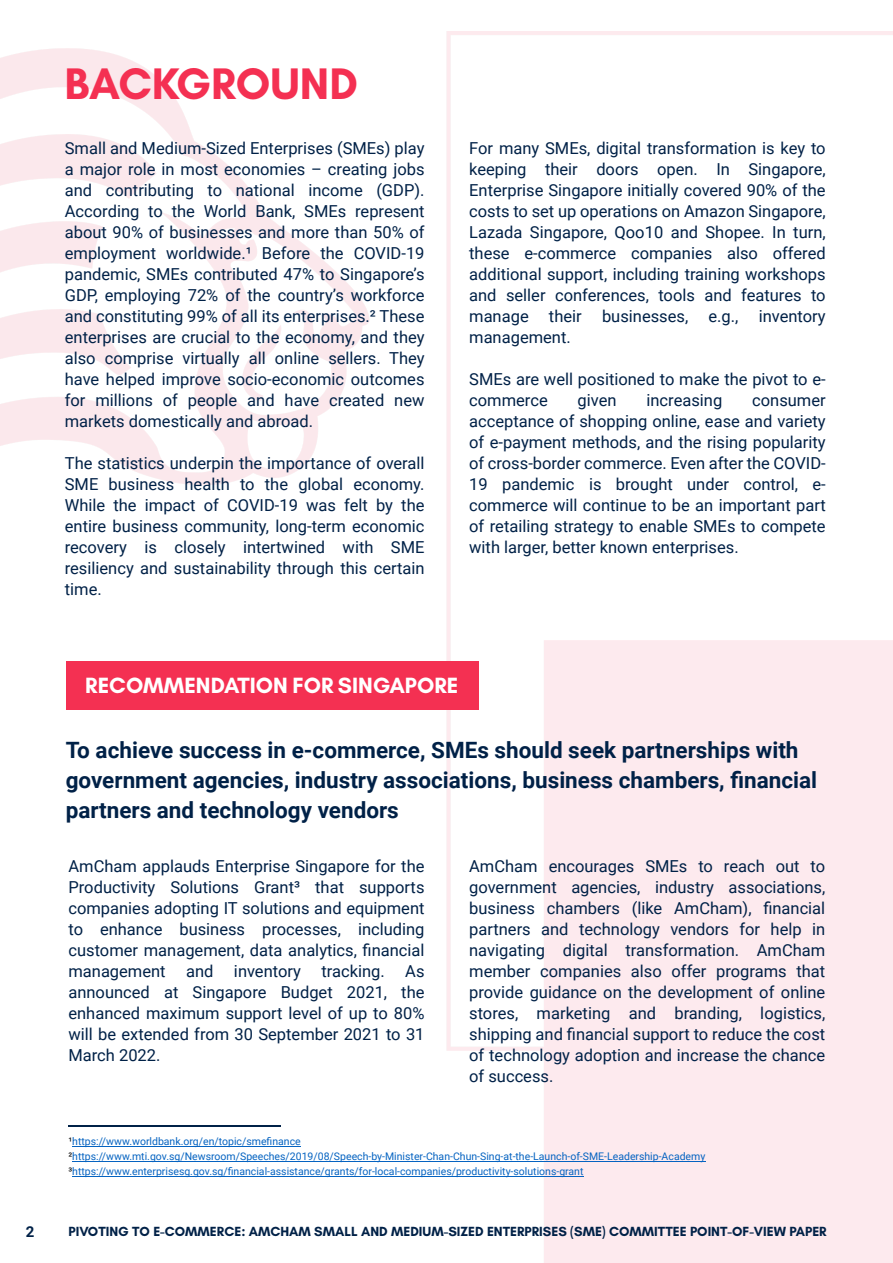
<style>
.page{position:relative;width:893px;height:1263px;background:#fff}
.page>*{position:absolute;margin:0;border:0;box-sizing:border-box;transform-origin:0 0}
.t1{font:700 45px "Glacial Indifference";color:#f43052}
.t2{font:700 22.5px/30px "Roboto";color:#002147}
.t3{font:700 22.5px "Glacial Indifference";color:#fff}
.t4{font:16.5px/21px "Roboto";color:#002147;text-align:justify}
.t5{font:700 15px "Roboto";color:#002147}
.t6{font:700 13.5px "Glacial Indifference";color:#002147}
.t7{font:10.5px/15px "Roboto";color:#0563c1}
.s1{color:#000}
</style>
<div class="page">
<img style="left:0;top:31px;width:893px;height:1232px">
<div style="left:66px;top:661px;width:413px;height:49px;background:#f43052"></div>
<hr style="left:72px;top:1146px;width:229px;height:1px;background:#0563c1">
<hr style="left:72px;top:1161px;width:633px;height:1px;background:#0563c1">
<hr style="left:72px;top:1176px;width:511px;height:1px;background:#0563c1">
<hr style="left:68px;top:1125px;width:213px;height:2px;background:#002147">
<h1 class="t1" style="left:64px;top:65px;width:295px">BACKGROUND</h1>
<p class="t4" style="left:65px;top:139px;width:361px">Small and Medium-Sized Enterprises (SMEs) play a major role in most economies – creating jobs and contributing to national income (GDP).<br>According to the World Bank, SMEs represent about 90% of businesses and more than 50% of employment worldwide.¹ Before the COVID-19 pandemic, SMEs contributed 47% to Singapore’s GDP, employing 72% of the country’s workforce and constituting 99% of all its enterprises.² These enterprises are crucial to the economy, and they also comprise virtually all online sellers. They have helped improve socio-economic outcomes for millions of people and have created new markets domestically and abroad.</p>
<p class="t4" style="left:65px;top:454px;width:361px">The statistics underpin the importance of overall SME business health to the global economy.<br>While the impact of COVID-19 was felt by the entire business community, long-term economic recovery is closely intertwined with SME resiliency and sustainability through this certain time.</p>
<p class="t4" style="left:469px;top:139px;width:358px">For many SMEs, digital transformation is key to keeping their doors open. In Singapore, Enterprise Singapore initially covered 90% of the costs to set up operations on Amazon Singapore, Lazada Singapore, Qoo10 and Shopee. In turn, these e-commerce companies also offered additional support, including training workshops and seller conferences, tools and features to manage their businesses, e.g., inventory management.</p>
<p class="t4" style="left:469px;top:370px;width:358px">SMEs are well positioned to make the pivot to e&shy;commerce</p>
<p class="t4" style="left:578px;top:391px;width:40px">given</p>
<p class="t4" style="left:646px;top:391px;width:77px">increasing</p>
<p class="t4" style="left:469px;top:391px;width:358px;text-indent:283px">consumer acceptance of shopping online, ease and variety of e-payment methods, and the rising popularity of cross-border commerce. Even after the COVID-19 pandemic is brought under control, e&shy;commerce will continue to be an important part of retailing strategy to enable SMEs to compete with larger, better known enterprises.</p>
<p class="t5" style="left:26px;top:1226px;width:10px">2</p>
<h2 class="t3" style="left:85px;top:676px;width:375px">RECOMMENDATION FOR SINGAPORE</h2>
<h2 class="t2" style="left:66px;top:737px;width:753px">To achieve success in e-commerce, SMEs should seek partnerships with government agencies, industry associations, business chambers, financial partners and technology vendors</h2>
<p class="t4" style="left:68px;top:858px;width:358px">AmCham applauds Enterprise Singapore for the Productivity Solutions Grant³ that supports companies adopting IT solutions and equipment to enhance business processes, including customer management, data analytics, financial management and inventory tracking. As announced at Singapore Budget 2021, the enhanced maximum support level of up to 80% will be extended from 30 September 2021 to 31<br>March 2022.</p>
<p class="t4" style="left:469px;top:858px;width:358px">AmCham encourages SMEs to reach out to government agencies, industry associations, business chambers (like AmCham), financial partners and technology vendors for help in navigating digital transformation. AmCham member companies also offer programs that provide guidance on the development of online stores, marketing and branding, logistics, shipping and financial support to reduce the cost of technology adoption and increase the chance of success.</p>
<p class="t7" style="left:68px;top:1135px;width:638px"><span class="s1">¹</span>https://www.worldbank.org/en/topic/smefinance<br><span class="s1">²</span>https://www.mti.gov.sg/Newsroom/Speeches/2019/08/Speech-by-Minister-Chan-Chun-Sing-at-the-Launch-of-SME-Leadership-Academy<br><span class="s1">³</span>https://www.enterprisesg.gov.sg/financial-assistance/grants/for-local-companies/productivity-solutions-grant</p>
<p class="t6" style="left:68px;top:1226px;width:760px">PIVOTING TO E-COMMERCE: AMCHAM SMALL AND MEDIUM-SIZED ENTERPRISES (SME) COMMITTEE POINT-OF-VIEW PAPER</p>
</div>
